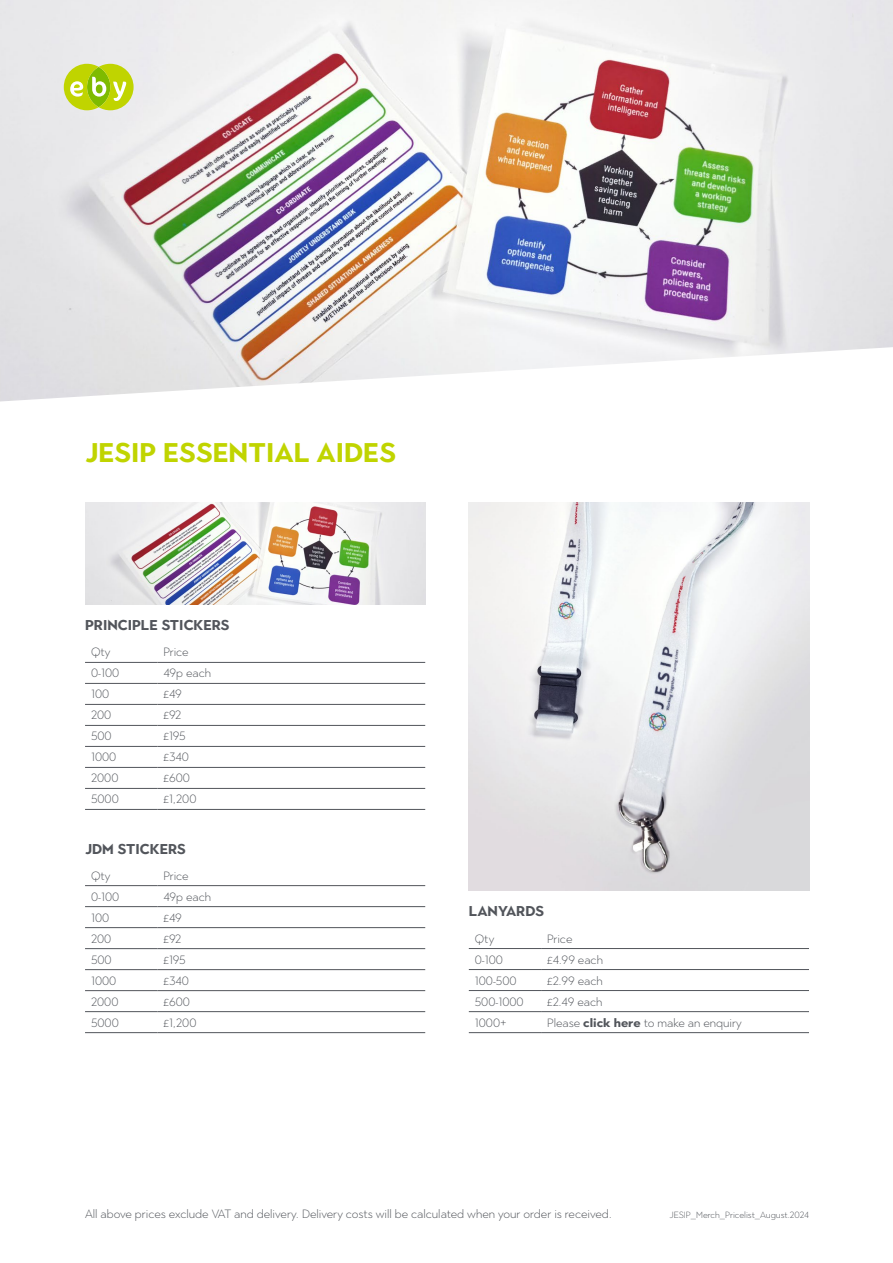
<style>
.page{position:relative;width:893px;height:1263px;background:#fff}
.page>*{position:absolute;margin:0;border:0;box-sizing:border-box;transform-origin:0 0}
.t1{font:700 27px "Town 10 Display";color:#c0d400}
.t2{font:700 14.25px "Town 10 Display";color:#52555b}
.t3{font:300 12px "Town 80 Text";color:#52555b}
.t4{font:300 9px "Town 80 Text";color:#52555b}
.s1{font-weight:700}
</style>
<div class="page">
<hr style="left:469px;top:969px;width:72px;height:1px;background:#52555b">
<hr style="left:541px;top:969px;width:268px;height:1px;background:#52555b">
<hr style="left:469px;top:990px;width:72px;height:1px;background:#52555b">
<hr style="left:541px;top:990px;width:268px;height:1px;background:#52555b">
<hr style="left:469px;top:1011px;width:72px;height:1px;background:#52555b">
<hr style="left:541px;top:1011px;width:268px;height:1px;background:#52555b">
<hr style="left:469px;top:1032px;width:72px;height:1px;background:#52555b">
<hr style="left:541px;top:1032px;width:268px;height:1px;background:#52555b">
<hr style="left:469px;top:948px;width:72px;height:1px;background:#52555b">
<hr style="left:541px;top:948px;width:268px;height:1px;background:#52555b">
<img style="left:0;top:0;width:893px;height:401px">
<svg style="left:64px;top:54px;width:88px;height:56px;background:#d1de7e"></svg>
<img style="left:85px;top:503px;width:340px;height:102px">
<img style="left:469px;top:503px;width:340px;height:388px">
<hr style="left:85px;top:683px;width:72px;height:1px;background:#52555b">
<hr style="left:157px;top:683px;width:268px;height:1px;background:#52555b">
<hr style="left:85px;top:704px;width:72px;height:1px;background:#52555b">
<hr style="left:157px;top:704px;width:268px;height:1px;background:#52555b">
<hr style="left:85px;top:725px;width:72px;height:1px;background:#52555b">
<hr style="left:157px;top:725px;width:268px;height:1px;background:#52555b">
<hr style="left:85px;top:746px;width:72px;height:1px;background:#52555b">
<hr style="left:157px;top:746px;width:268px;height:1px;background:#52555b">
<hr style="left:85px;top:767px;width:72px;height:1px;background:#52555b">
<hr style="left:157px;top:767px;width:268px;height:1px;background:#52555b">
<hr style="left:85px;top:788px;width:72px;height:1px;background:#52555b">
<hr style="left:157px;top:788px;width:268px;height:1px;background:#52555b">
<hr style="left:85px;top:809px;width:72px;height:1px;background:#52555b">
<hr style="left:157px;top:809px;width:268px;height:1px;background:#52555b">
<hr style="left:85px;top:662px;width:72px;height:1px;background:#52555b">
<hr style="left:157px;top:662px;width:268px;height:1px;background:#52555b">
<hr style="left:85px;top:906px;width:72px;height:1px;background:#52555b">
<hr style="left:157px;top:906px;width:268px;height:1px;background:#52555b">
<hr style="left:85px;top:927px;width:72px;height:1px;background:#52555b">
<hr style="left:157px;top:927px;width:268px;height:1px;background:#52555b">
<hr style="left:85px;top:948px;width:72px;height:1px;background:#52555b">
<hr style="left:157px;top:948px;width:268px;height:1px;background:#52555b">
<hr style="left:85px;top:969px;width:72px;height:1px;background:#52555b">
<hr style="left:157px;top:969px;width:268px;height:1px;background:#52555b">
<hr style="left:85px;top:990px;width:72px;height:1px;background:#52555b">
<hr style="left:157px;top:990px;width:268px;height:1px;background:#52555b">
<hr style="left:85px;top:1011px;width:72px;height:1px;background:#52555b">
<hr style="left:157px;top:1011px;width:268px;height:1px;background:#52555b">
<hr style="left:85px;top:1032px;width:72px;height:1px;background:#52555b">
<hr style="left:157px;top:1032px;width:268px;height:1px;background:#52555b">
<hr style="left:85px;top:885px;width:72px;height:1px;background:#52555b">
<hr style="left:157px;top:885px;width:268px;height:1px;background:#52555b">
<h1 class="t1" style="left:85px;top:437px;width:312px">JESIP ESSENTIAL AIDES</h1>
<p class="t2" style="left:85px;top:617px;width:146px">PRINCIPLE STICKERS</p>
<p class="t3" style="left:91px;top:644px;width:21px">Qty</p>
<p class="t3" style="left:163px;top:644px;width:27px">Price</p>
<p class="t3" style="left:91px;top:665px;width:30px">0-100</p>
<p class="t3" style="left:163px;top:665px;width:49px">49p each</p>
<p class="t3" style="left:91px;top:686px;width:20px">100</p>
<p class="t3" style="left:163px;top:686px;width:20px">£49</p>
<p class="t3" style="left:91px;top:707px;width:22px">200</p>
<p class="t3" style="left:163px;top:707px;width:20px">£92</p>
<p class="t3" style="left:91px;top:728px;width:22px">500</p>
<p class="t3" style="left:163px;top:728px;width:24px">£195</p>
<p class="t3" style="left:91px;top:749px;width:27px">1000</p>
<p class="t3" style="left:163px;top:749px;width:27px">£340</p>
<p class="t3" style="left:91px;top:770px;width:29px">2000</p>
<p class="t3" style="left:163px;top:770px;width:28px">£600</p>
<p class="t3" style="left:91px;top:791px;width:29px">5000</p>
<p class="t3" style="left:163px;top:791px;width:35px">£1,200</p>
<p class="t2" style="left:85px;top:840px;width:102px">JDM STICKERS</p>
<p class="t3" style="left:91px;top:868px;width:21px">Qty</p>
<p class="t3" style="left:163px;top:868px;width:27px">Price</p>
<p class="t3" style="left:91px;top:889px;width:30px">0-100</p>
<p class="t3" style="left:163px;top:889px;width:49px">49p each</p>
<p class="t3" style="left:91px;top:910px;width:20px">100</p>
<p class="t3" style="left:163px;top:910px;width:20px">£49</p>
<p class="t3" style="left:91px;top:931px;width:22px">200</p>
<p class="t3" style="left:163px;top:931px;width:20px">£92</p>
<p class="t3" style="left:91px;top:952px;width:22px">500</p>
<p class="t3" style="left:163px;top:952px;width:24px">£195</p>
<p class="t3" style="left:91px;top:973px;width:27px">1000</p>
<p class="t3" style="left:163px;top:973px;width:27px">£340</p>
<p class="t3" style="left:91px;top:994px;width:29px">2000</p>
<p class="t3" style="left:163px;top:994px;width:28px">£600</p>
<p class="t3" style="left:91px;top:1015px;width:29px">5000</p>
<p class="t3" style="left:163px;top:1015px;width:35px">£1,200</p>
<p class="t2" style="left:469px;top:903px;width:77px">LANYARDS</p>
<p class="t3" style="left:475px;top:931px;width:21px">Qty</p>
<p class="t3" style="left:547px;top:931px;width:27px">Price</p>
<p class="t3" style="left:475px;top:952px;width:30px">0-100</p>
<p class="t3" style="left:547px;top:952px;width:57px">£4.99 each</p>
<p class="t3" style="left:475px;top:973px;width:43px">100-500</p>
<p class="t3" style="left:547px;top:973px;width:57px">£2.99 each</p>
<p class="t3" style="left:475px;top:994px;width:50px">500-1000</p>
<p class="t3" style="left:547px;top:994px;width:57px">£2.49 each</p>
<p class="t3" style="left:475px;top:1015px;width:33px">1000+</p>
<p class="t3" style="left:547px;top:1015px;width:196px">Please <span class="s1">click here</span> to make an enquiry</p>
<p class="t3" style="left:85px;top:1206px;width:528px">All above prices exclude VAT and delivery. Delivery costs will be calculated when your order is received.</p>
<p class="t4" style="left:669px;top:1209px;width:141px">JESIP_Merch_Pricelist_August.2024</p>
</div>
